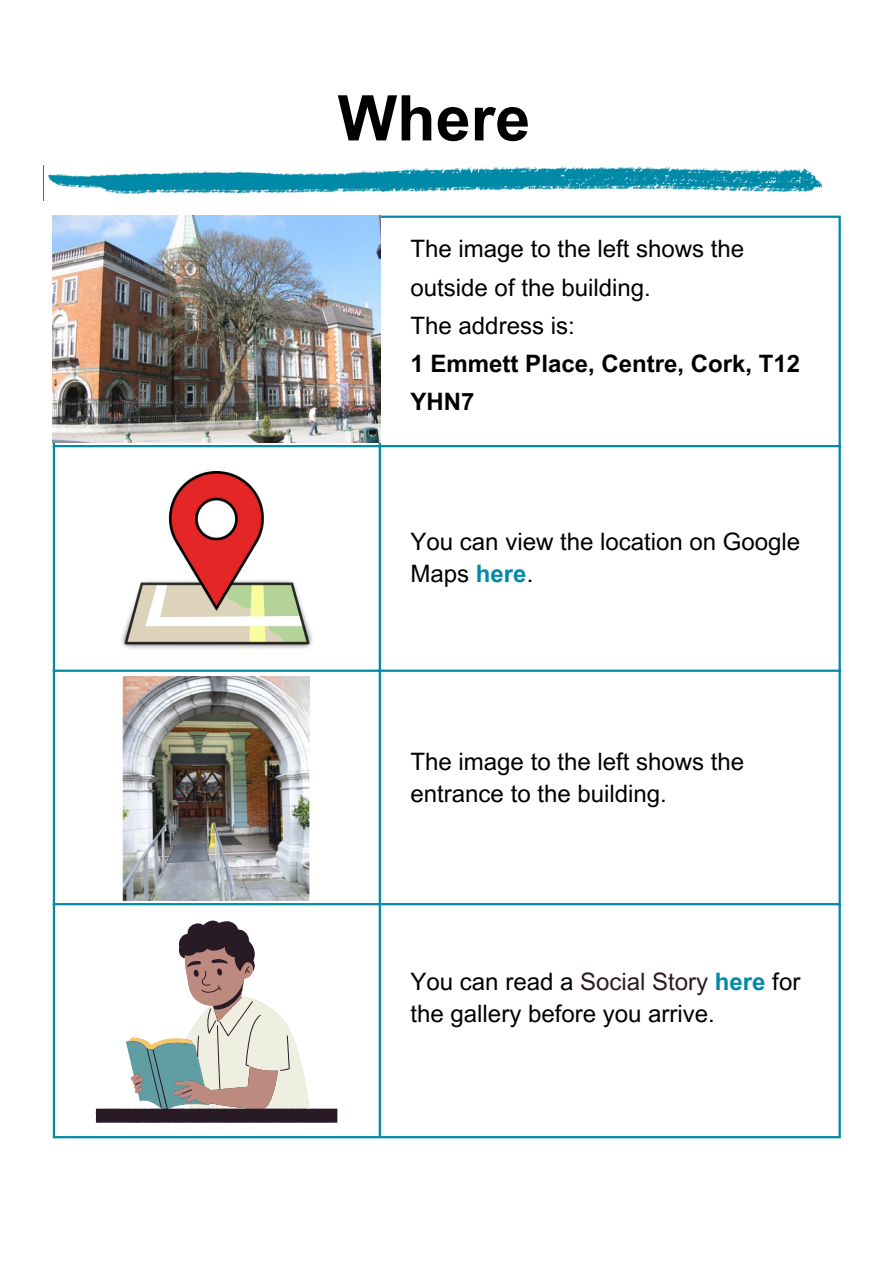
<style>
.page{position:relative;width:894px;height:1264px;background:#fff}
.page>*{position:absolute;margin:0;border:0;box-sizing:border-box;transform-origin:0 0}
.t1{font:700 63px "Arial MT Pro";color:#000}
.t2{font:24px/32.7px "Arial MT Pro";color:#000}
.t3{font:700 24px/38.2px "Arial MT Pro";color:#000}
.s1{font-weight:700;color:#018aa7}
.s2{color:#291b26}
</style>
<div class="page">
<svg style="left:47px;top:166px;width:775px;height:28px"></svg>
<hr style="left:53px;top:218px;width:2px;height:918px;background:#018aa7">
<hr style="left:378px;top:218px;width:3px;height:918px;background:#018aa7">
<hr style="left:838px;top:218px;width:2px;height:918px;background:#018aa7">
<hr style="left:53px;top:216px;width:787px;height:2px;background:#018aa7">
<hr style="left:53px;top:445px;width:787px;height:2px;background:#018aa7">
<hr style="left:53px;top:669px;width:787px;height:3px;background:#018aa7">
<hr style="left:53px;top:903px;width:787px;height:2px;background:#018aa7">
<hr style="left:53px;top:1136px;width:787px;height:2px;background:#018aa7">
<img style="left:53px;top:216px;width:327px;height:227px">
<svg style="left:96px;top:920px;width:241px;height:202px"></svg>
<svg style="left:126px;top:947px;width:184px;height:161px"></svg>
<img style="left:123px;top:677px;width:186px;height:224px">
<img style="left:121px;top:471px;width:192px;height:178px">
<h1 class="t1" style="left:337px;top:95px;width:194px">Where</h1>
<p class="t2" style="left:410px;top:233px;width:335px;line-height:38.2px">The image to the left shows the outside of the building.<br>The address is:</p>
<p class="t3" style="left:410px;top:347px;width:391px">1 Emmett Place, Centre, Cork, T12<br>YHN7</p>
<p class="t2" style="left:410px;top:528px;width:391px">You can view the location on Google<br>Maps <span class="s1">here</span>.</p>
<p class="t2" style="left:410px;top:748px;width:335px">The image to the left shows the entrance to the building.</p>
<p class="t2" style="left:410px;top:967px;width:391px">You can read a <span class="s2">Social Story</span> <span class="s1">here</span> for the gallery before you arrive.</p>
</div>
